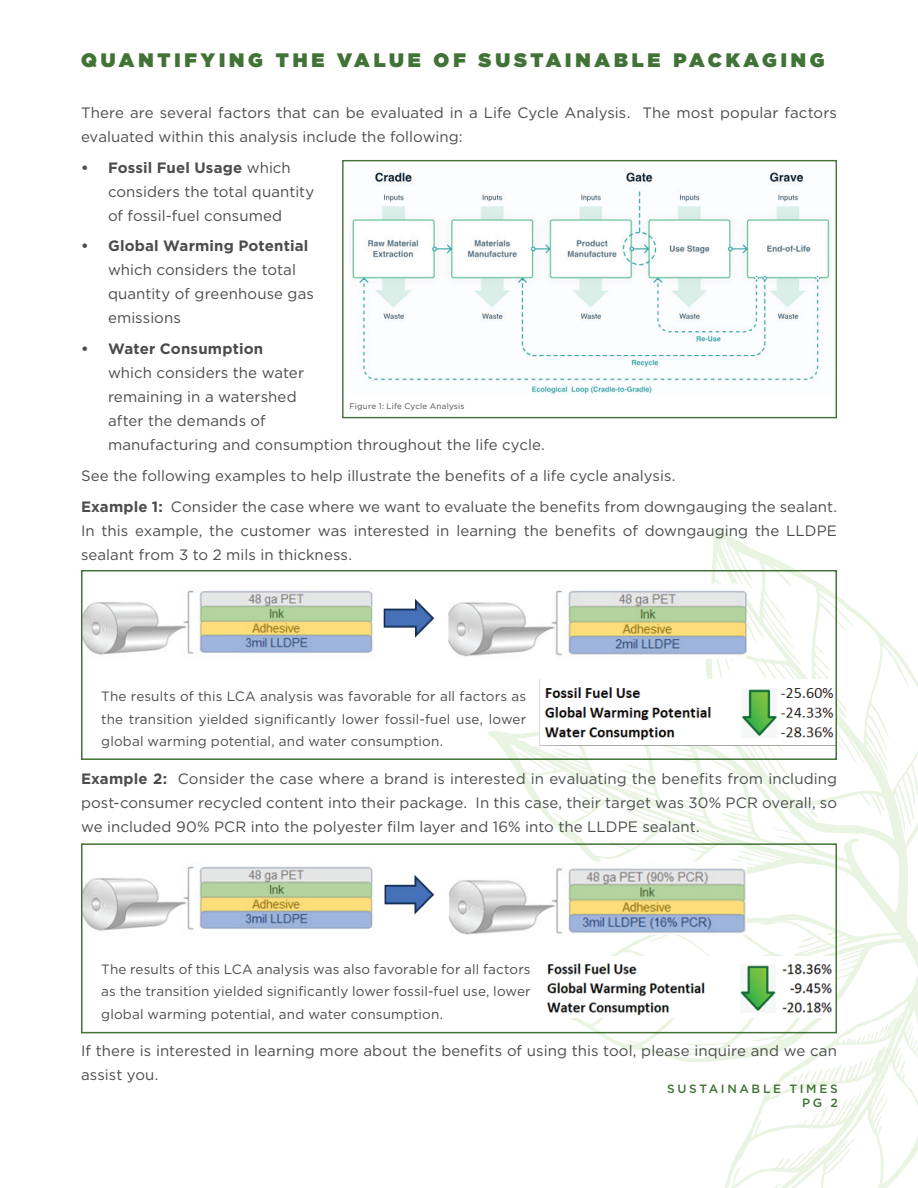
<style>
.page{position:relative;width:918px;height:1188px;background:#fff}
.page>*{position:absolute;margin:0;border:0;box-sizing:border-box;transform-origin:0 0}
.t1{font:900 19.5px "Gotham";letter-spacing:.2em;color:#417236}
.t2{font:15px/24px "Gotham";letter-spacing:.005em;color:#4b4c4d}
.t3{font:700 15px "Gotham";letter-spacing:.01em;color:#4b4c4d}
.t4{font:13.5px/22.5px "Gotham";letter-spacing:.01em;color:#4b4c4d;text-align:justify}
.t5{font:500 12px/14px "Gotham";letter-spacing:.22em;color:#417236;text-align:right}
.t6{font:8.1px "Gotham";letter-spacing:.02em;color:#4b4c4d}
.s1{font-weight:700}
</style>
<div class="page">
<svg style="left:487px;top:528px;width:431px;height:660px"></svg>
<img style="left:350px;top:172px;width:480px;height:222px">
<div style="left:342px;top:160px;width:495px;height:258px;border:1px solid #417236"></div>
<img style="left:84px;top:579px;width:663px;height:80px">
<img style="left:540px;top:679px;width:294px;height:66px">
<img style="left:84px;top:856px;width:663px;height:79px">
<img style="left:544px;top:956px;width:290px;height:61px">
<div style="left:81px;top:570px;width:756px;height:190px;border:2px solid #417236"></div>
<div style="left:81px;top:843px;width:756px;height:190px;border:2px solid #417236"></div>
<h1 class="t1" style="left:81px;top:47px;width:745px">QUANTIFYING THE VALUE OF SUSTAINABLE PACKAGING</h1>
<p class="t2" style="left:81px;top:100px;width:758px">There are several factors that can be evaluated in a Life Cycle Analysis. The most popular factors evaluated within this analysis include the following:</p>
<p class="t2" style="left:108px;top:155px;width:208px;text-indent:-27px"><span class="s1">• Fossil Fuel Usage</span> which considers the total quantity of fossil-fuel consumed</p>
<p class="t3" style="left:81px;top:236px;width:229px">• Global Warming Potential</p>
<p class="t2" style="left:108px;top:258px;width:207px">which considers the total quantity of greenhouse gas emissions</p>
<p class="t3" style="left:81px;top:339px;width:184px">• Water Consumption</p>
<p class="t2" style="left:108px;top:360px;width:438px">which considers the water<br>remaining in a watershed<br>after the demands of<br>manufacturing and consumption throughout the life cycle.</p>
<p class="t2" style="left:81px;top:460px;width:758px;line-height:30.8px">See the following examples to help illustrate the benefits of a life cycle analysis.<br><span class="s1">Example 1:</span> Consider the case where we want to evaluate the benefits from downgauging the sealant.</p>
<p class="t2" style="left:81px;top:518px;width:757px">In this example, the customer was interested in learning the benefits of downgauging the LLDPE sealant from 3 to 2 mils in thickness.</p>
<p class="t6" style="left:349px;top:401px;width:117px">Figure 1: Life Cycle Analysis</p>
<p class="t4" style="left:101px;top:685px;width:427px">The results of this LCA analysis was favorable for all factors as the transition yielded significantly lower fossil-fuel use, lower global warming potential, and water consumption.</p>
<p class="t2" style="left:81px;top:766px;width:758px;text-align:justify"><span class="s1">Example 2:</span> Consider the case where a brand is interested in evaluating the benefits from including post-consumer recycled content into their package. In this case, their target was 30% PCR overall, so we included 90% PCR into the polyester film layer and 16% into the LLDPE sealant.</p>
<p class="t4" style="left:101px;top:957px;width:431px">The results of this LCA analysis was also favorable for all factors as the transition yielded significantly lower fossil-fuel use, lower global warming potential, and water consumption.</p>
<p class="t2" style="left:81px;top:1038px;width:757px">If there is interested in learning more about the benefits of using this tool, please inquire and we can assist you.</p>
<p class="t5" style="left:667px;top:1081px;width:172px">SUSTAINABLE TIMES<br>PG 2</p>
</div>
